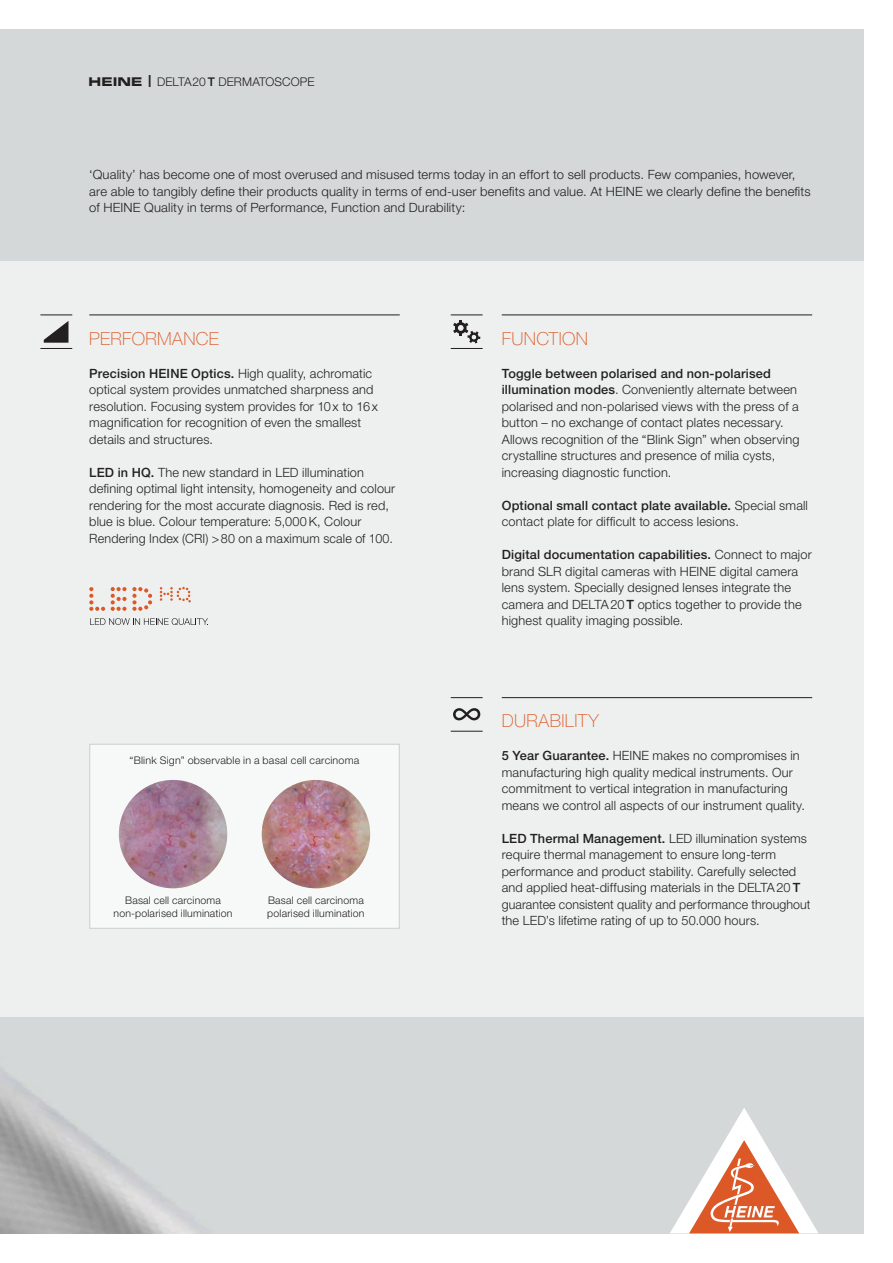
<style>
.page{position:relative;width:893px;height:1263px;background:#fff}
.page>*{position:absolute;margin:0;border:0;box-sizing:border-box;transform-origin:0 0}
.t1{font:100 18px "Helvetica Neue LT Std";letter-spacing:.02em;color:#dd5827}
.t2{font:300 12.75px/16.5px "Helvetica Neue LT Std";letter-spacing:.01em;color:#231f20}
.t3{font:300 12px "Helvetica Neue LT Std";letter-spacing:.005em;color:#231f20}
.t4{font:300 10.5px/12.8px "Helvetica Neue LT Std";letter-spacing:.02em;color:#231f20;text-align:center}
.s1{font-family:"Eurostile LT Std Bold Ex 2";font-weight:400}
.s2{font-weight:500}
</style>
<div class="page">
<div style="left:0;top:261px;width:863px;height:755px;background:#edf0ef"></div>
<div style="left:89px;top:744px;width:311px;height:185px;background:#f7f9f8;border:1px solid #b3b8b9"></div>
<img style="left:262px;top:780px;width:108px;height:108px;border-radius:54px">
<img style="left:119px;top:780px;width:108px;height:108px;border-radius:54px">
<svg style="left:670px;top:1107px;width:149px;height:126px"></svg>
<svg style="left:89px;top:587px;width:16px;height:24px"></svg>
<svg style="left:111px;top:587px;width:41px;height:24px"></svg>
<svg style="left:160px;top:587px;width:31px;height:16px"></svg>
<svg style="left:90px;top:618px;width:118px;height:7px"></svg>
<hr style="left:89px;top:315px;width:311px;height:1px;background:#231f20">
<hr style="left:502px;top:315px;width:310px;height:1px;background:#231f20">
<svg style="left:44px;top:321px;width:24px;height:22px"></svg>
<hr style="left:40px;top:315px;width:32px;height:1px;background:#231f20">
<hr style="left:40px;top:348px;width:32px;height:1px;background:#231f20">
<svg style="left:453px;top:320px;width:27px;height:23px"></svg>
<hr style="left:451px;top:315px;width:32px;height:1px;background:#231f20">
<hr style="left:451px;top:348px;width:32px;height:1px;background:#231f20">
<hr style="left:502px;top:697px;width:310px;height:1px;background:#231f20">
<svg style="left:453px;top:708px;width:27px;height:12px"></svg>
<hr style="left:451px;top:697px;width:32px;height:1px;background:#231f20">
<hr style="left:451px;top:731px;width:32px;height:1px;background:#231f20">
<p class="t3" style="left:88px;top:74px;width:228px"><span class="s1">HEINE |</span> DELTA20 <span class="s2">T</span> DERMATOSCOPE</p>
<p class="t2" style="left:89px;top:166px;width:723px">‘Quality’ has become one of most overused and misused terms today in an effort to sell products. Few companies, however, are able to tangibly define their products quality in terms of end-user benefits and value. At HEINE we clearly define the benefits of HEINE Quality in terms of Performance, Function and Durability:</p>
<h1 class="t1" style="left:89px;top:328px;width:131px">PERFORMANCE</h1>
<p class="t2" style="left:89px;top:364px;width:290px"><span class="s2">Precision HEINE Optics.</span> High quality, achromatic optical system provides unmatched sharpness and resolution. Focusing system provides for 10x to 16x magnification for recognition of even the smallest details and structures.</p>
<p class="t2" style="left:89px;top:463px;width:307px"><span class="s2">LED in HQ.</span> The new standard in LED illumination defining optimal light intensity, homogeneity and colour rendering for the most accurate diagnosis. Red is red, blue is blue. Colour temperature: 5,000K, Colour Rendering Index (CRI) &gt;80 on a maximum scale of 100.</p>
<p class="t4" style="left:130px;top:753px;width:231px">“Blink Sign” observable in a basal cell carcinoma</p>
<p class="t4" style="left:114px;top:894px;width:120px">Basal cell carcinoma non-polarised illumination</p>
<p class="t4" style="left:267px;top:894px;width:99px;text-align:left">Basal cell carcinoma polarised illumination</p>
<h1 class="t1" style="left:502px;top:328px;width:88px">FUNCTION</h1>
<p class="t2" style="left:502px;top:364px;width:299px"><span class="s2">Toggle between polarised and non-polarised illumination modes</span>. Conveniently alternate between polarised and non-polarised views with the press of a button – no exchange of contact plates necessary.<br>Allows recognition of the “Blink Sign” when observing crystalline structures and presence of milia cysts, increasing diagnostic function.</p>
<p class="t2" style="left:502px;top:496px;width:308px"><span class="s2">Optional small contact plate available.</span> Special small contact plate for difficult to access lesions.</p>
<p class="t2" style="left:502px;top:546px;width:311px"><span class="s2">Digital documentation capabilities.</span> Connect to major brand SLR digital cameras with HEINE digital camera lens system. Specially designed lenses integrate the camera and DELTA20 <span class="s2">T</span> optics together to provide the highest quality imaging possible.</p>
<h1 class="t1" style="left:502px;top:710px;width:99px">DURABILITY</h1>
<p class="t2" style="left:502px;top:747px;width:305px"><span class="s2">5 Year Guarantee.</span> HEINE makes no compromises in manufacturing high quality medical instruments. Our commitment to vertical integration in manufacturing means we control all aspects of our instrument quality.</p>
<p class="t2" style="left:502px;top:830px;width:310px"><span class="s2">LED Thermal Management.</span> LED illumination systems require thermal management to ensure long-term performance and product stability. Carefully selected and applied heat-diffusing materials in the DELTA20 <span class="s2">T </span>guarantee consistent quality and performance throughout the LED’s lifetime rating of up to 50.000 hours.</p>
</div>
